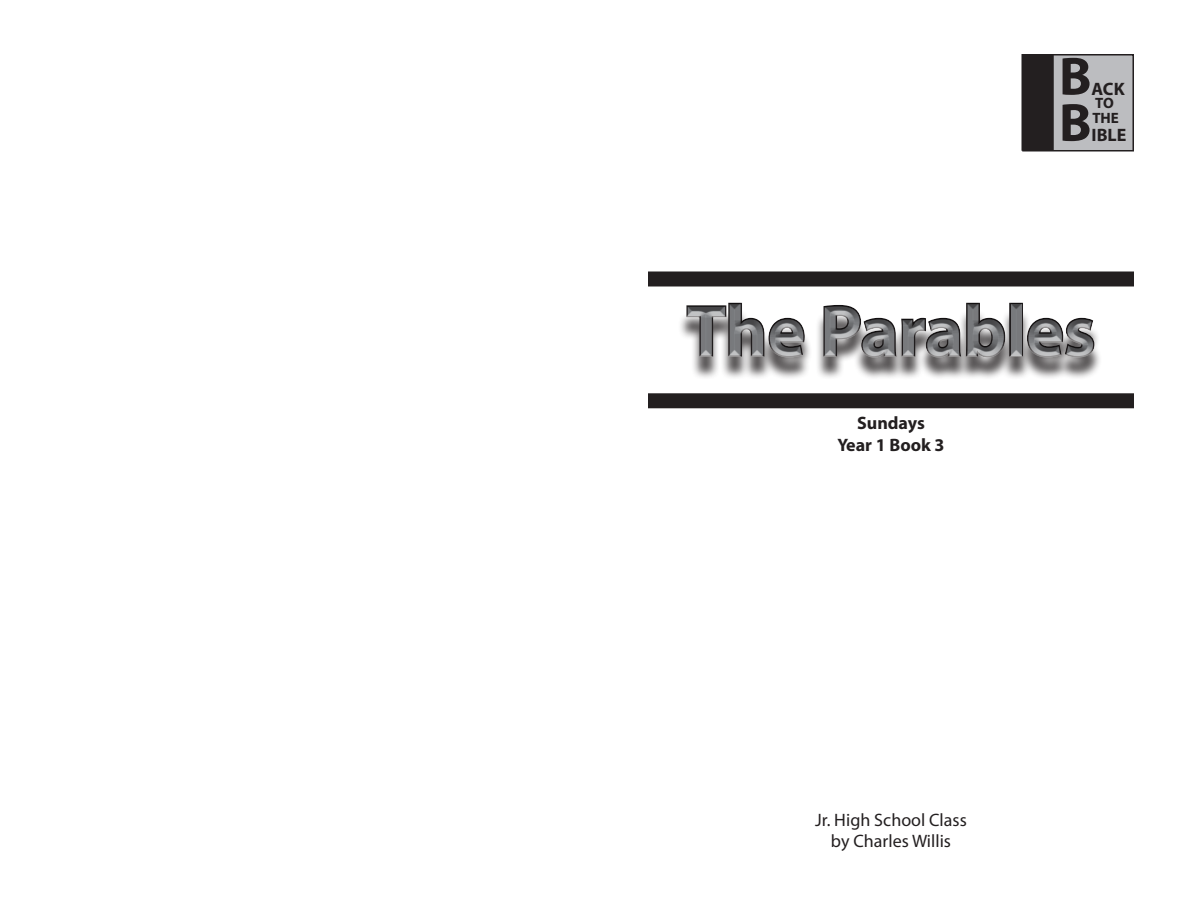
<style>
.page{position:relative;width:1188px;height:918px;background:#fff}
.page>*{position:absolute;margin:0;border:0;box-sizing:border-box;transform-origin:0 0}
.t1{font:700 72px "Myriad Pro";color:#808285}
.t2{font:700 54px "Myriad Pro";color:#231f20}
.t3{font:18px "Myriad Pro";color:#231f20}
.t4{font:700 18px "Myriad Pro";color:#231f20}
.t5{font:700 15px "Myriad Pro";color:#231f20}
</style>
<div class="page">
<div style="left:1023px;top:55px;width:110px;height:96px;background:#bcbdc0"></div>
<div style="left:1022px;top:54px;width:112px;height:98px;border:2px solid #231f20"></div>
<div style="left:1022px;top:55px;width:31px;height:95px;background:#231f20"></div>
<div style="left:1022px;top:54px;width:32px;height:97px;border:2px solid #231f20"></div>
<div style="left:678px;top:309px;width:424px;height:71px;background:#231f20;opacity:.75"></div>
<div style="left:674px;top:311px;width:433px;height:59px;background:#fff;opacity:.75"></div>
<div style="left:674px;top:291px;width:433px;height:66px;background:#231f20;opacity:.75"></div>
<div style="left:648px;top:271px;width:486px;height:15px;background:#231f20"></div>
<div style="left:648px;top:393px;width:486px;height:15px;background:#231f20"></div>
<p class="t2" style="left:1059px;top:41px;width:34px">B</p>
<p class="t4" style="left:1092px;top:77px;width:35px">ACK</p>
<p class="t5" style="left:1095px;top:93px;width:20px">TO</p>
<p class="t5" style="left:1092px;top:108px;width:28px">THE</p>
<p class="t2" style="left:1059px;top:87px;width:34px">B</p>
<p class="t4" style="left:1092px;top:123px;width:36px">IBLE</p>
<h1 class="t1" style="left:687px;top:284px;width:410px">The Parables</h1>
<p class="t4" style="left:857px;top:411px;width:69px">Sundays</p>
<p class="t4" style="left:837px;top:433px;width:109px">Year 1 Book 3</p>
<p class="t3" style="left:815px;top:809px;width:153px">Jr. High School Class</p>
<p class="t3" style="left:831px;top:830px;width:122px">by Charles Willis</p>
</div>
